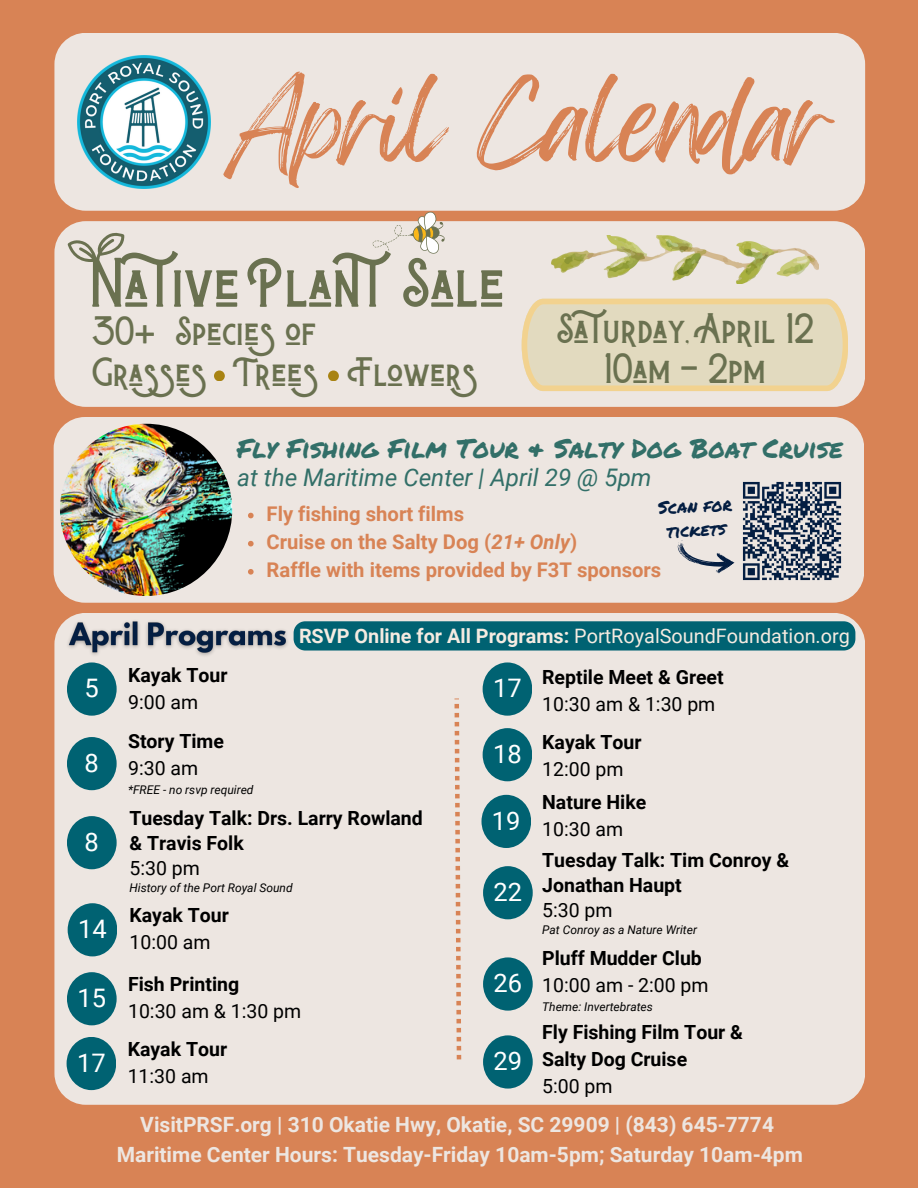
<style>
.page{position:relative;width:918px;height:1188px;background:#d88355}
.page>*{position:absolute;margin:0;border:0;box-sizing:border-box;transform-origin:0 0}
.t1{font:92.25px "Feeling Passionate";letter-spacing:-.025em;color:#d88355}
.t2{font:56.1px "Badhorse";color:#6a7150}
.t3{font:34.2px/40.2px "Badhorse";color:#6a7150;text-align:center}
.t4{font:33px/41.7px "Badhorse";color:#6a7150}
.t5{font:26.25px "Permanent Marker";color:#326f68}
.t6{font:25.5px "Roboto";color:#fff}
.t7{font:italic 24.15px "Roboto";color:#326f68}
.t8{font:700 21px "Roboto";color:#ede6e1}
.t9{font:700 20.25px "Roboto";color:#d88355}
.t10{font:19.8px "Roboto";color:#f5ebe1}
.t11{font:700 19.5px/25px "Roboto";color:#000}
.t12{font:19.5px "Roboto";color:#000}
.t13{font:17.4px/23.9px "Permanent Marker";color:#041e42;text-align:center}
.t14{font:italic 12px "Roboto";color:#000}
.s1{font-style:italic}
.s2{font-weight:700}
</style>
<div class="page">
<div style="left:54px;top:33px;width:811px;height:178px;background:#ede6e1;border-radius:31px"></div>
<div style="left:54px;top:613px;width:811px;height:492px;background:#ede6e1;border-radius:31px"></div>
<div style="left:67px;top:737px;width:50px;height:53px;background:#006272;border-radius:50%"></div>
<div style="left:67px;top:662px;width:50px;height:54px;background:#006272;border-radius:50%"></div>
<div style="left:67px;top:816px;width:50px;height:53px;background:#006272;border-radius:50%"></div>
<div style="left:67px;top:972px;width:50px;height:53px;background:#006272;border-radius:50%"></div>
<div style="left:483px;top:662px;width:49px;height:54px;background:#006272;border-radius:50%"></div>
<div style="left:483px;top:728px;width:49px;height:53px;background:#006272;border-radius:50%"></div>
<img style="left:77px;top:55px;width:133px;height:133px">
<svg style="left:454px;top:698px;width:7px;height:361px"></svg>
<div style="left:54px;top:221px;width:811px;height:186px;background:#ede6e1;border-radius:31px"></div>
<div style="left:68px;top:903px;width:49px;height:53px;background:#006272;border-radius:50%"></div>
<div style="left:481px;top:795px;width:50px;height:53px;background:#006272;border-radius:50%"></div>
<div style="left:483px;top:866px;width:50px;height:53px;background:#006272;border-radius:50%"></div>
<svg style="left:68px;top:232px;width:57px;height:54px"></svg>
<svg style="left:371px;top:210px;width:75px;height:44px"></svg>
<div style="left:328px;top:370px;width:11px;height:11px;background:#a88313;border-radius:50%"></div>
<div style="left:214px;top:370px;width:11px;height:11px;background:#a88313;border-radius:50%"></div>
<svg style="left:522px;top:299px;width:326px;height:92px;background:#e4d9b9"></svg>
<img style="left:552px;top:235px;width:266px;height:49px">
<div style="left:54px;top:417px;width:810px;height:186px;background:#ede6e1;border-radius:31px"></div>
<img style="left:60px;top:424px;width:172px;height:172px;border-radius:50%">
<svg style="left:677px;top:540px;width:58px;height:34px"></svg>
<img style="left:62px;top:614px;width:234px;height:42px">
<div style="left:294px;top:621px;width:561px;height:30px;background:#006272;border-radius:12px"></div>
<svg style="left:248px;top:513px;width:6px;height:5px"></svg>
<svg style="left:248px;top:541px;width:6px;height:5px"></svg>
<svg style="left:248px;top:569px;width:6px;height:6px"></svg>
<svg style="left:742px;top:481px;width:100px;height:100px"></svg>
<div style="left:483px;top:957px;width:50px;height:54px;background:#006272;border-radius:50%"></div>
<div style="left:67px;top:1037px;width:49px;height:53px;background:#006272;border-radius:50%"></div>
<div style="left:483px;top:1035px;width:50px;height:54px;background:#006272;border-radius:50%"></div>
<p class="t1" style="left:227px;top:48px;width:607px">April Calendar</p>
<p class="t2" style="left:89px;top:245px;width:417px">Native PlantSale</p>
<p class="t4" style="left:92px;top:312px;width:387px">30+ Species of<br>Grasses Trees Flowers</p>
<p class="t3" style="left:556px;top:310px;width:259px">Saturday, April 12<br>10am - 2pm</p>
<p class="t5" style="left:237px;top:429px;width:607px">Fly Fishing Film Tour &amp; Salty Dog Boat Cruise</p>
<p class="t7" style="left:237px;top:464px;width:416px">at the Maritime Center | April 29 @ 5pm</p>
<p class="t9" style="left:267px;top:502px;width:199px">Fly fishing short films</p>
<p class="t9" style="left:267px;top:530px;width:312px">Cruise on the Salty Dog (<span class="s1">21+ Only</span>)</p>
<p class="t9" style="left:267px;top:558px;width:396px">Raffle with items provided by F3T sponsors</p>
<p class="t13" style="left:658px;top:496px;width:75px;rotate:-3deg">Scan for tickets</p>
<h1 class="t6" style="left:85px;top:674px;width:16px">5</h1>
<p class="t6" style="left:85px;top:748px;width:16px">8</p>
<p class="t6" style="left:85px;top:827px;width:16px">8</p>
<h5 class="t6" style="left:78px;top:914px;width:30px">14</h5>
<p class="t6" style="left:77px;top:983px;width:30px">15</p>
<p class="t6" style="left:77px;top:1048px;width:30px">17</p>
<p class="t11" style="left:128px;top:663px;width:101px">Kayak Tour</p>
<p class="t12" style="left:128px;top:691px;width:72px">9:00 am</p>
<p class="t10" style="left:299px;top:625px;width:553px"><span class="s2">RSVP Online for All Programs:</span> PortRoyalSoundFoundation.org</p>
<h2 class="t6" style="left:493px;top:674px;width:30px">17</h2>
<p class="t11" style="left:542px;top:665px;width:183px">Reptile Meet &amp; Greet</p>
<p class="t12" style="left:542px;top:693px;width:175px">10:30 am &amp; 1:30 pm</p>
<h3 class="t11" style="left:128px;top:729px;width:97px">Story Time</h3>
<h3 class="t12" style="left:128px;top:757px;width:72px">9:30 am</h3>
<p class="t14" style="left:128px;top:783px;width:127px">*FREE - no rsvp required</p>
<p class="t11" style="left:129px;top:806px;width:295px">Tuesday Talk: Drs. Larry Rowland &amp; Travis Folk</p>
<p class="t12" style="left:129px;top:857px;width:72px">5:30 pm</p>
<p class="t14" style="left:129px;top:881px;width:165px">History of the Port Royal Sound</p>
<h6 class="t11" style="left:129px;top:903px;width:101px">Kayak Tour</h6>
<p class="t12" style="left:129px;top:931px;width:83px">10:00 am</p>
<p class="t11" style="left:128px;top:972px;width:113px">Fish Printing</p>
<p class="t12" style="left:128px;top:1000px;width:175px">10:30 am &amp; 1:30 pm</p>
<p class="t11" style="left:128px;top:1036px;width:101px">Kayak Tour</p>
<p class="t12" style="left:128px;top:1065px;width:83px">11:30 am</p>
<p class="t6" style="left:493px;top:739px;width:30px">18</p>
<p class="t6" style="left:492px;top:806px;width:30px">19</p>
<p class="t6" style="left:494px;top:877px;width:30px">22</p>
<p class="t6" style="left:494px;top:969px;width:30px">26</p>
<p class="t6" style="left:494px;top:1047px;width:30px">29</p>
<p class="t11" style="left:542px;top:729px;width:101px">Kayak Tour</p>
<p class="t12" style="left:542px;top:757px;width:83px">12:00 pm</p>
<p class="t11" style="left:542px;top:790px;width:106px">Nature Hike</p>
<p class="t12" style="left:542px;top:818px;width:83px">10:30 am</p>
<p class="t11" style="left:542px;top:847px;width:249px">Tuesday Talk: Tim Conroy &amp;<br>Jonathan Haupt</p>
<p class="t12" style="left:542px;top:898px;width:72px">5:30 pm</p>
<p class="t14" style="left:542px;top:922px;width:156px">Pat Conroy as a Nature Writer</p>
<p class="t11" style="left:542px;top:946px;width:161px">Pluff Mudder Club</p>
<p class="t12" style="left:542px;top:974px;width:168px">10:00 am - 2:00 pm</p>
<p class="t14" style="left:542px;top:1000px;width:112px">Theme: Invertebrates</p>
<p class="t11" style="left:542px;top:1019px;width:202px;line-height:27px">Fly Fishing Film Tour &amp;<br>Salty Dog Cruise</p>
<p class="t12" style="left:542px;top:1075px;width:72px">5:00 pm</p>
<p class="t8" style="left:140px;top:1113px;width:635px">VisitPRSF.org | 310 Okatie Hwy, Okatie, SC 29909 | (843) 645-7774</p>
<p class="t8" style="left:117px;top:1142px;width:688px">Maritime Center Hours: Tuesday-Friday 10am-5pm; Saturday 10am-4pm</p>
</div>
